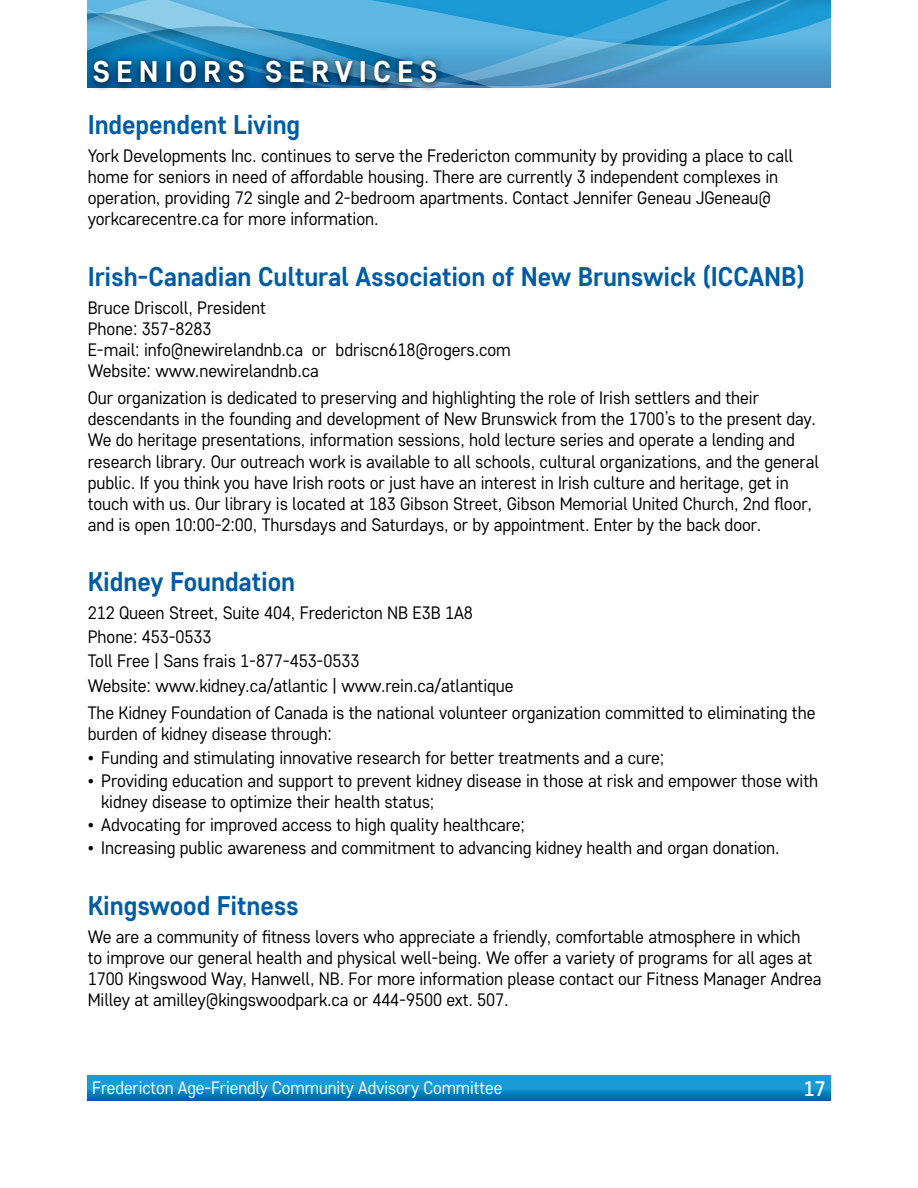
<style>
.page{position:relative;width:918px;height:1188px;background:#fff}
.page>*{position:absolute;margin:0;border:0;box-sizing:border-box;transform-origin:0 0}
.t1{font:700 30px "Core Sans D55";letter-spacing:.2em;color:#fff}
.t2{font:700 27px "Core Sans D55";letter-spacing:-.005em;color:#005ca4;scale:.96 1}
.t3{font:500 21px "Core Sans D45";color:#fff}
.t4{font:18px/21px "Core Sans D35";letter-spacing:-.005em;color:#000;scale:.96 1}
.t5{font:18px "Core Sans D35";letter-spacing:-.005em;color:#fff;scale:.94 1}
</style>
<div class="page">
<svg style="left:88px;top:0;width:742px;height:87px;background:#48a4d2"></svg>
<svg style="left:87px;top:53px;width:357px;height:37px;background:#1c6693"></svg>
<svg style="left:88px;top:1075px;width:742px;height:25px;background:#118bca"></svg>
<h1 class="t1" style="left:93px;top:52px;width:346px">SENIORS SERVICES</h1>
<h2 class="t2" style="left:88px;top:107px;width:223px">Independent Living</h2>
<p class="t4" style="left:88px;top:145px;width:736px">York Developments Inc. continues to serve the Fredericton community by providing a place to call home for seniors in need of affordable housing. There are currently 3 independent complexes in operation, providing 72 single and 2-bedroom apartments. Contact Jennifer Geneau JGeneau@ yorkcarecentre.ca for more information.</p>
<h2 class="t2" style="left:88px;top:259px;width:749px">Irish-Canadian Cultural Association of New Brunswick (ICCANB)</h2>
<p class="t4" style="left:88px;top:296px;width:442px">Bruce Driscoll, President<br>Phone: 357-8283<br>E-mail: info@newirelandnb.ca or bdriscn618@rogers.com Website: www.newirelandnb.ca</p>
<p class="t4" style="left:88px;top:387px;width:763px">Our organization is dedicated to preserving and highlighting the role of Irish settlers and their descendants in the founding and development of New Brunswick from the 1700’s to the present day.<br>We do heritage presentations, information sessions, hold lecture series and operate a lending and research library. Our outreach work is available to all schools, cultural organizations, and the general public. If you think you have Irish roots or just have an interest in Irish culture and heritage, get in touch with us. Our library is located at 183 Gibson Street, Gibson Memorial United Church, 2nd floor, and is open 10:00-2:00, Thursdays and Saturdays, or by appointment. Enter by the back door.</p>
<h2 class="t2" style="left:88px;top:564px;width:218px">Kidney Foundation</h2>
<p class="t4" style="left:88px;top:600px;width:445px;line-height:24.3px">212 Queen Street, Suite 404, Fredericton NB E3B 1A8<br>Phone: 453-0533<br>Toll Free | Sans frais 1-877-453-0533<br>Website: www.kidney.ca/atlantic | www.rein.ca/atlantique</p>
<p class="t4" style="left:88px;top:702px;width:760px">The Kidney Foundation of Canada is the national volunteer organization committed to eliminating the burden of kidney disease through:</p>
<p class="t4" style="left:88px;top:746px;width:602px">• Funding and stimulating innovative research for better treatments and a cure;</p>
<p class="t4" style="left:101px;top:769px;width:748px;text-indent:-14px">• Providing education and support to prevent kidney disease in those at risk and empower those with kidney disease to optimize their health status;</p>
<p class="t4" style="left:88px;top:814px;width:457px">• Advocating for improved access to high quality healthcare;</p>
<p class="t4" style="left:88px;top:837px;width:722px">• Increasing public awareness and commitment to advancing kidney health and organ donation.</p>
<h2 class="t2" style="left:88px;top:888px;width:221px">Kingswood Fitness</h2>
<p class="t4" style="left:88px;top:925px;width:766px">We are a community of fitness lovers who appreciate a friendly, comfortable atmosphere in which<br>to improve our general health and physical well-being. We offer a variety of programs for all ages at 1700 Kingswood Way, Hanwell, NB. For more information please contact our Fitness Manager Andrea Milley at amilley@kingswoodpark.ca or 444-9500 ext. 507.</p>
<p class="t5" style="left:92px;top:1076px;width:438px">Fredericton Age-Friendly Community Advisory Committee</p>
<p class="t3" style="left:803px;top:1075px;width:24px">17</p>
</div>
